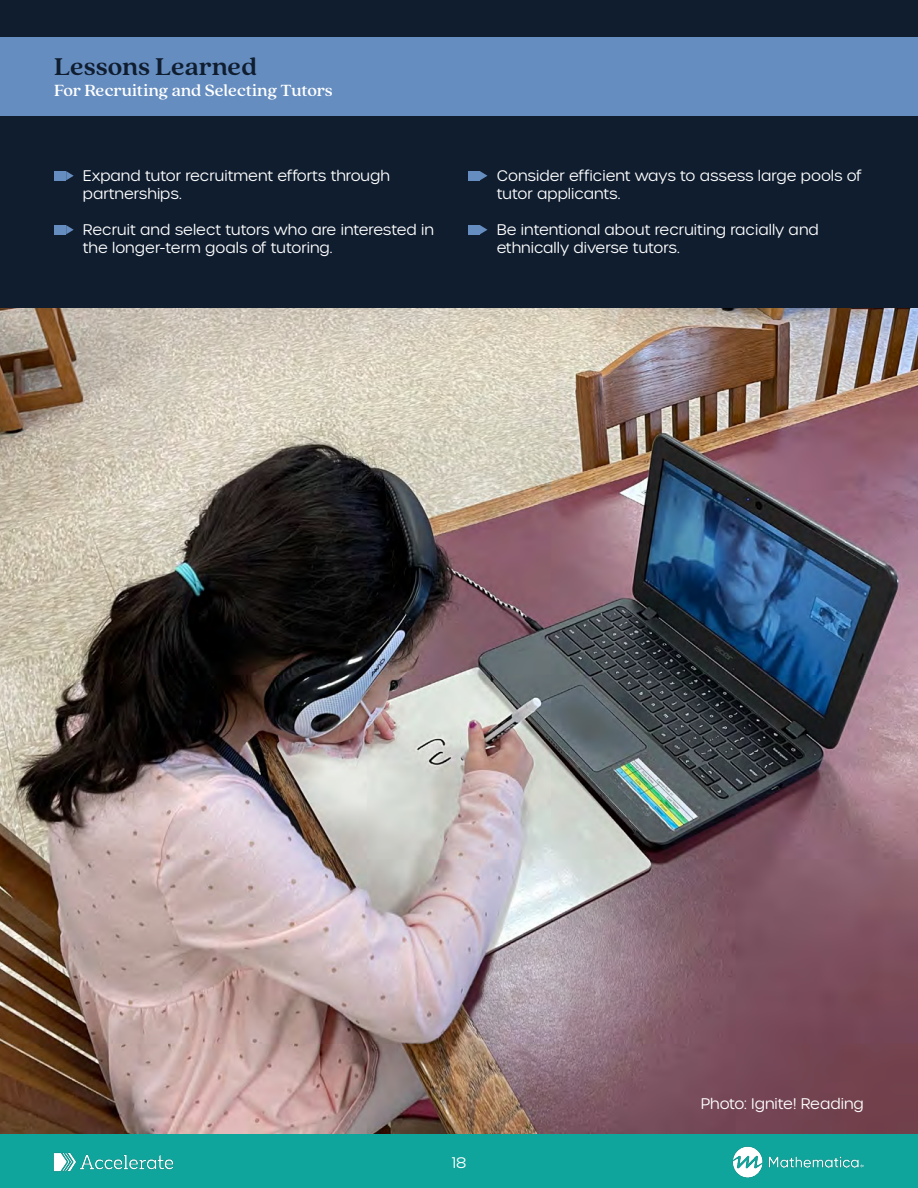
<style>
.page{position:relative;width:918px;height:1188px;background:#fff}
.page>*{position:absolute;margin:0;border:0;box-sizing:border-box;transform-origin:0 0}
.t1{font:700 27px "Quincy CF";color:#0f1d2f}
.t2{font:500 18px "Quincy CF";letter-spacing:-.005em;color:#fff}
.t3{font:300 15px/18px "Urbane Rounded";color:#fff}
</style>
<div class="page">
<img style="left:0;top:308px;width:918px;height:826px">
<div style="left:0;top:0;width:918px;height:308px;background:#0f1d2f"></div>
<div style="left:0;top:1134px;width:918px;height:54px;background:#10a59c"></div>
<img style="left:54px;top:1152px;width:120px;height:20px">
<div style="left:0;top:38px;width:918px;height:78px;background:#658dc0"></div>
<svg style="left:66px;top:171px;width:8px;height:9px"></svg>
<div style="left:54px;top:171px;width:12px;height:9px;background:#658dc0"></div>
<svg style="left:66px;top:225px;width:8px;height:9px"></svg>
<div style="left:54px;top:225px;width:12px;height:9px;background:#658dc0"></div>
<svg style="left:480px;top:171px;width:7px;height:9px"></svg>
<div style="left:468px;top:171px;width:12px;height:9px;background:#658dc0"></div>
<svg style="left:480px;top:225px;width:7px;height:9px"></svg>
<div style="left:468px;top:225px;width:12px;height:9px;background:#658dc0"></div>
<img style="left:733px;top:1146px;width:131px;height:32px">
<h1 class="t1" style="left:54px;top:48px;width:205px">Lessons Learned</h1>
<p class="t2" style="left:54px;top:78px;width:280px">For Recruiting and Selecting Tutors</p>
<p class="t3" style="left:83px;top:167px;width:309px">Expand tutor recruitment efforts through partnerships.</p>
<p class="t3" style="left:83px;top:221px;width:353px">Recruit and select tutors who are interested in the longer-term goals of tutoring.</p>
<p class="t3" style="left:497px;top:167px;width:366px">Consider efficient ways to assess large pools of tutor applicants.</p>
<p class="t3" style="left:497px;top:221px;width:324px">Be intentional about recruiting racially and ethnically diverse tutors.</p>
<p class="t3" style="left:452px;top:1153px;width:16px">18</p>
<p class="t3" style="left:701px;top:1094px;width:165px">Photo: Ignite! Reading</p>
</div>
